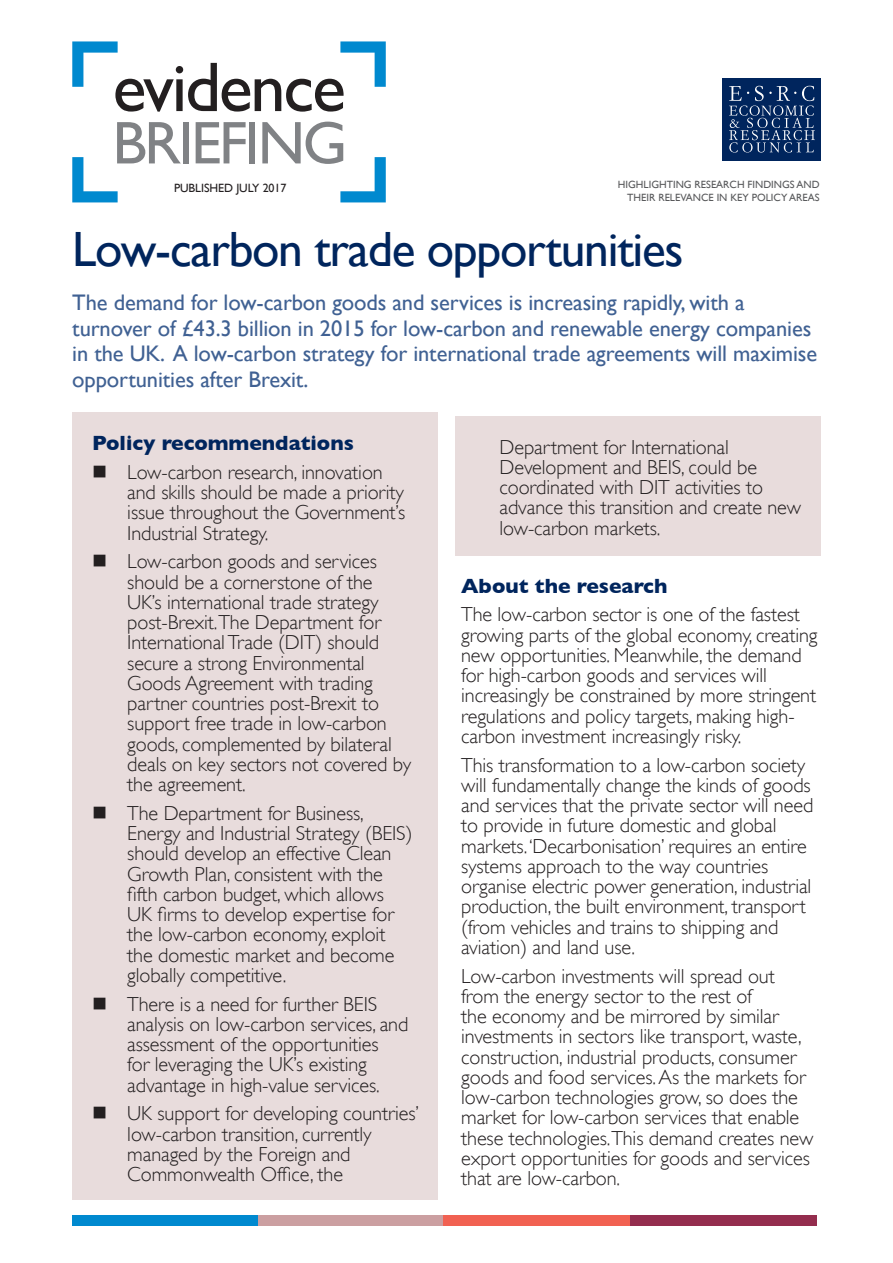
<style>
.page{position:relative;width:893px;height:1263px;background:#fff}
.page>*{position:absolute;margin:0;border:0;box-sizing:border-box;transform-origin:0 0}
.t1{font:70.65px "Gill Sans";letter-spacing:-.03em;color:#231f20}
.t2{font:60.6px "Gill Sans";letter-spacing:-.04em;color:#808285}
.Headline{font:49.5px "Gill Sans";letter-spacing:-.025em;color:#00255d}
.Intro_paragraph{font:22.5px/25.5px "Gill Sans";letter-spacing:-.005em;color:#406193}
.sub_head{font:700 21px "Gill Sans";color:#00255d}
.Bullet_point_text{font:300 20.25px/20.2px "Gill Sans";letter-spacing:-.005em;color:#231f20}
.body_text{font:300 20.25px/20.2px "Gill Sans";letter-spacing:-.005em;color:#231f20}
.pull_out_text{font:12px "Gill Sans";letter-spacing:-.005em;color:#231f20}
.t3{font:10.5px/12.8px "Gill Sans";color:#57585a;text-align:right}
</style>
<div class="page">
<div style="left:72px;top:1215px;width:186px;height:11px;background:#0089cf"></div>
<div style="left:258px;top:1215px;width:186px;height:11px;background:#cb9fa1"></div>
<div style="left:444px;top:1215px;width:186px;height:11px;background:#f16152"></div>
<div style="left:630px;top:1215px;width:186px;height:11px;background:#942d4e"></div>
<div style="left:72px;top:412px;width:366px;height:788px;background:#e8dcdc"></div>
<svg style="left:72px;top:41px;width:46px;height:46px"></svg>
<svg style="left:72px;top:157px;width:46px;height:45px"></svg>
<svg style="left:340px;top:41px;width:46px;height:46px"></svg>
<svg style="left:340px;top:157px;width:46px;height:45px"></svg>
<div style="left:722px;top:78px;width:99px;height:82px;background:#00255d"></div>
<svg style="left:729px;top:86px;width:86px;height:67px"></svg>
<div style="left:455px;top:416px;width:366px;height:140px;background:#e8dcdc"></div>
<p class="t1" style="left:113px;top:46px;width:235px">evidence</p>
<p class="t2" style="left:113px;top:107px;width:236px">BRIEFING</p>
<p class="pull_out_text" style="left:174px;top:181px;width:114px">PUBLISHED JULY 2017</p>
<p class="t3" style="left:618px;top:178px;width:203px">HIGHLIGHTING RESEARCH FINDINGS AND<br>THEIR RELEVANCE IN KEY POLICY AREAS</p>
<p class="Headline" style="left:72px;top:221px;width:613px">Low-carbon trade opportunities</p>
<p class="Intro_paragraph" style="left:72px;top:289px;width:746px">The demand for low-carbon goods and services is increasing rapidly, with a turnover of £43.3 billion in 2015 for low-carbon and renewable energy companies in the UK. A low-carbon strategy for international trade agreements will maximise opportunities after Brexit.</p>
<p class="sub_head" style="left:92px;top:431px;width:263px">Policy recommendations</p>
<p class="Bullet_point_text" style="left:127px;top:462px;width:280px;text-indent:-35px">■ Low-carbon research, innovation and skills should be made a priority issue throughout the Government’s<br>Industrial Strategy.</p>
<p class="Bullet_point_text" style="left:127px;top:551px;width:285px;text-indent:-35px">■ Low-carbon goods and services should be a cornerstone of the<br>UK’s international trade strategy post-Brexit.The Department for<br>International Trade (DIT) should secure a strong Environmental<br>Goods Agreement with trading partner countries post-Brexit to support free trade in low-carbon goods, complemented by bilateral deals on key sectors not covered by the agreement.</p>
<p class="Bullet_point_text" style="left:127px;top:803px;width:287px;text-indent:-35px">■ The Department for Business,<br>Energy and Industrial Strategy (BEIS) should develop an effective Clean<br>Growth Plan, consistent with the fifth carbon budget, which allows<br>UK firms to develop expertise for the low-carbon economy, exploit the domestic market and become globally competitive.</p>
<p class="Bullet_point_text" style="left:127px;top:994px;width:283px;text-indent:-35px">■ There is a need for further BEIS analysis on low-carbon services, and assessment of the opportunities<br>for leveraging the UK’s existing advantage in high-value services.</p>
<p class="Bullet_point_text" style="left:127px;top:1103px;width:293px;text-indent:-35px">■ UK support for developing countries’ low-carbon transition, currently managed by the Foreign and<br>Commonwealth Office, the</p>
<p class="Bullet_point_text" style="left:500px;top:437px;width:303px">Department for International<br>Development and BEIS, could be coordinated with DIT activities to advance this transition and create new low-carbon markets.</p>
<p class="sub_head" style="left:461px;top:573px;width:208px">About the research</p>
<p class="body_text" style="left:461px;top:604px;width:358px">The low-carbon sector is one of the fastest growing parts of the global economy, creating new opportunities. Meanwhile, the demand for high-carbon goods and services will increasingly be constrained by more stringent regulations and policy targets, making high&shy;carbon investment increasingly risky.</p>
<p class="body_text" style="left:461px;top:755px;width:354px">This transformation to a low-carbon society will fundamentally change the kinds of goods and services that the private sector will need to provide in future domestic and global markets. ‘Decarbonisation’ requires an entire systems approach to the way countries organise electric power generation, industrial production, the built environment, transport (from vehicles and trains to shipping and aviation) and land use.</p>
<p class="body_text" style="left:461px;top:966px;width:354px">Low-carbon investments will spread out from the energy sector to the rest of<br>the economy and be mirrored by similar investments in sectors like transport, waste, construction, industrial products, consumer goods and food services. As the markets for low-carbon technologies grow, so does the market for low-carbon services that enable these technologies.This demand creates new export opportunities for goods and services that are low-carbon.</p>
</div>
